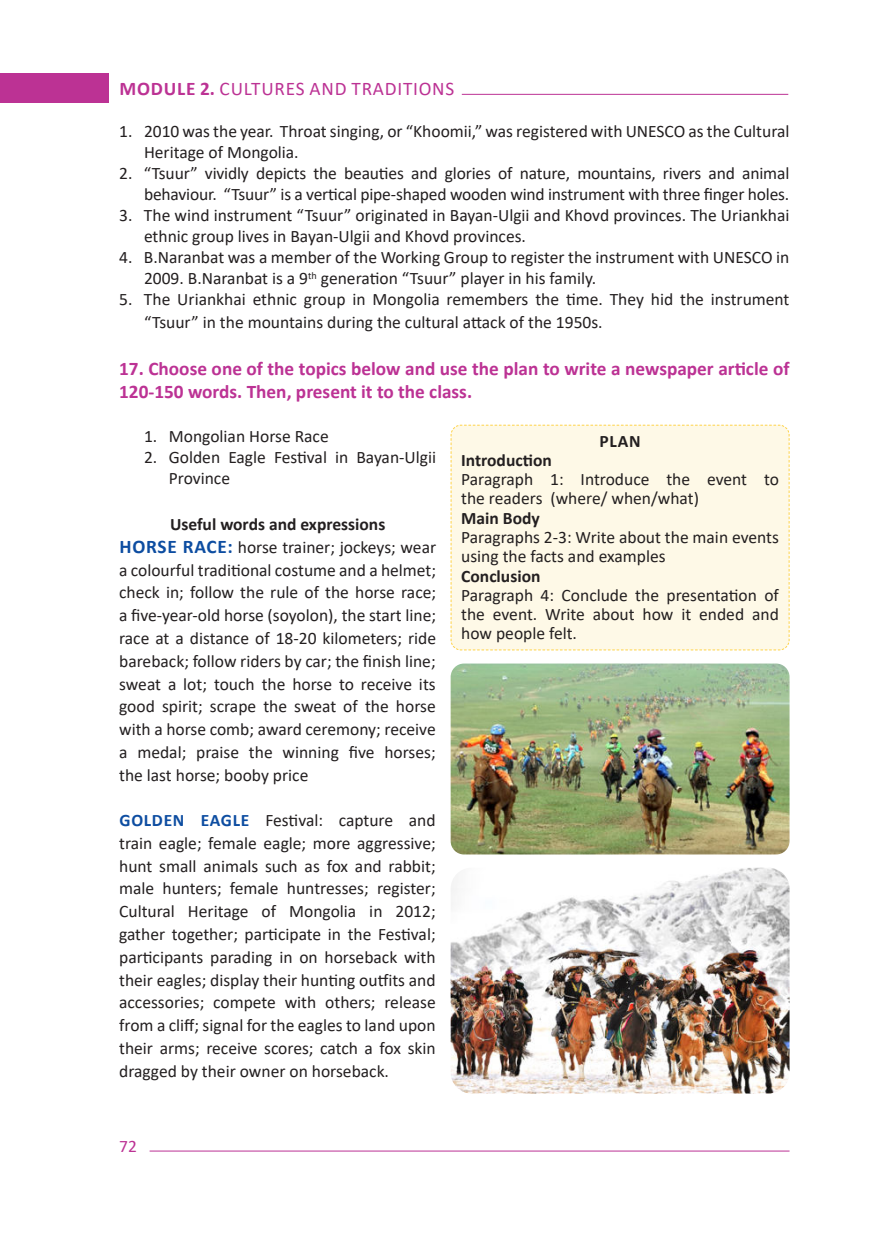
<style>
.page{position:relative;width:869px;height:1241px;background:#fff}
.page>*{position:absolute;margin:0;border:0;box-sizing:border-box;transform-origin:0 0}
.t1{font:700 19.25px/23.1px "Calibri";color:#bc3294}
.t2{font:19.25px "Calibri";letter-spacing:.04em;color:#bc3294}
.t3{font:17.5px/22.8px "Calibri";color:#231f20}
.t4{font:700 17.5px "Calibri";color:#231f20}
.t5{font:17.5px "Calibri";color:#bc3294}
.s1{font-weight:700}
.s2{font-weight:700;font-size:19.25px;color:#0d4da1}
.s3{font-weight:700;color:#0d4da1}
</style>
<div class="page">
<div style="left:0;top:73px;width:108px;height:29px;background:#bc3294"></div>
<hr style="left:149px;top:1150px;width:640px;height:1px;background:#bc3294">
<hr style="left:461px;top:94px;width:327px;height:1px;background:#bc3294">
<img style="left:450px;top:663px;width:339px;height:191px">
<div style="left:450px;top:424px;width:339px;height:226px;background:#fef9e7"></div>
<img style="left:450px;top:867px;width:339px;height:226px">
<p class="t2" style="left:119px;top:81px;width:336px"><span class="s1">MODULE 2.</span> CULTURES AND TRADITIONS</p>
<p class="t3" style="left:144px;top:120px;width:646px;line-height:21px;text-indent:-25px">1. 2010 was the year. Throat singing, or “Khoomii,” was registered with UNESCO as the Cultural<br>Heritage of Mongolia.</p>
<p class="t3" style="left:119px;top:162px;width:671px;line-height:21px;text-align:right">2. “Tsuur” vividly depicts the beauties and glories of nature, mountains, rivers and animal behaviour. “Tsuur” is a vertical pipe-shaped wooden wind instrument with three finger holes.</p>
<p class="t3" style="left:144px;top:204px;width:646px;line-height:21px;text-indent:-25px">3. The wind instrument “Tsuur” originated in Bayan-Ulgii and Khovd provinces. The Uriankhai ethnic group lives in Bayan-Ulgii and Khovd provinces.</p>
<p class="t3" style="left:144px;top:246px;width:646px;line-height:21px;text-indent:-25px">4. B.Naranbat was a member of the Working Group to register the instrument with UNESCO in<br>2009. B.Naranbat is a 9<sup>th</sup> generation “Tsuur” player in his family.</p>
<p class="t3" style="left:144px;top:287px;width:646px;text-indent:-25px">5. The Uriankhai ethnic group in Mongolia remembers the time. They hid the instrument “Tsuur” in the mountains during the cultural attack of the 1950s.</p>
<p class="t1" style="left:119px;top:356px;width:671px">17. Choose one of the topics below and use the plan to write a newspaper article of<br>120-150 words. Then, present it to the class.</p>
<p class="t3" style="left:144px;top:424px;width:186px">1. Mongolian Horse Race</p>
<p class="t3" style="left:169px;top:446px;width:269px;line-height:21px;text-indent:-25px">2. Golden Eagle Festival in Bayan-Ulgii<br>Province</p>
<p class="t3" style="left:119px;top:512px;width:318px;text-indent:51px"><span class="s1">Useful words and expressions </span><span class="s2">HORSE RACE:</span> horse trainer; jockeys; wear a colourful traditional costume and a helmet; check in; follow the rule of the horse race; a five-year-old horse (soyolon), the start line; race at a distance of 18-20 kilometers; ride bareback; follow riders by car; the finish line; sweat a lot; touch the horse to receive its good spirit; scrape the sweat of the horse with a horse comb; award ceremony; receive a medal; praise the winning five horses; the last horse; booby price</p>
<p class="t3" style="left:119px;top:808px;width:318px;text-align:justify"><span class="s3">GOLDEN EAGLE</span> Festival: capture and train eagle; female eagle; more aggressive; hunt small animals such as fox and rabbit; male hunters; female huntresses; register; Cultural Heritage of Mongolia in 2012; gather together; participate in the Festival; participants parading in on horseback with their eagles; display their hunting outfits and accessories; compete with others; release from a cliff; signal for the eagles to land upon their arms; receive scores; catch a fox skin dragged by their owner on horseback.</p>
<p class="t4" style="left:599px;top:434px;width:42px">PLAN</p>
<p class="t4" style="left:461px;top:447px;width:92px">Introduction</p>
<p class="t3" style="left:461px;top:469px;width:319px;line-height:19.2px">Paragraph 1: Introduce the event to the readers (where/ when/what)</p>
<p class="t4" style="left:461px;top:511px;width:80px">Main Body</p>
<p class="t3" style="left:461px;top:527px;width:319px;line-height:19.2px">Paragraphs 2-3: Write about the main events using the facts and examples</p>
<p class="t4" style="left:461px;top:568px;width:81px">Conclusion</p>
<p class="t3" style="left:461px;top:585px;width:319px;line-height:19.2px;text-align:justify">Paragraph 4: Conclude the presentation of the event. Write about how it ended and how people felt.</p>
<p class="t5" style="left:119px;top:1139px;width:19px">72</p>
</div>
